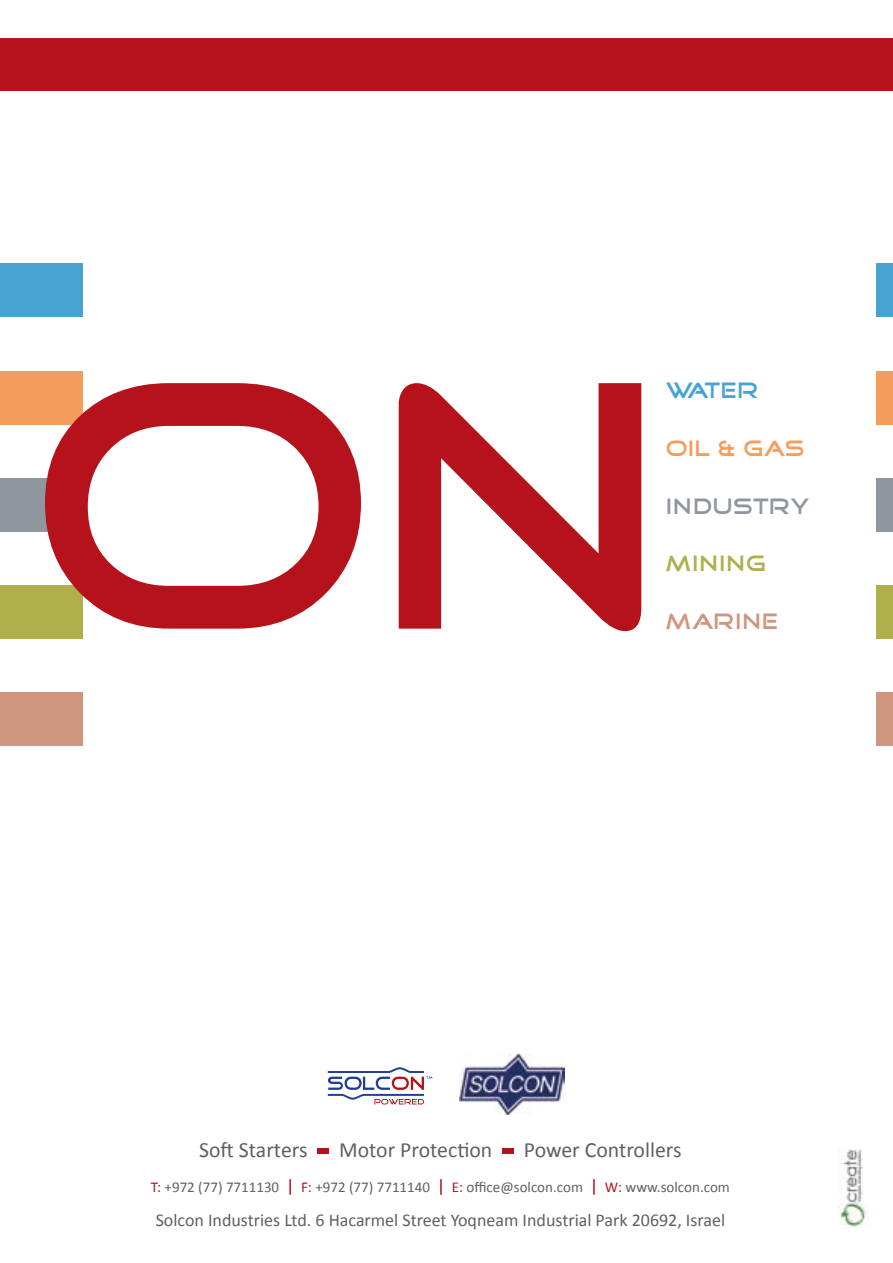
<style>
.page{position:relative;width:893px;height:1263px;background:#fff}
.page>*{position:absolute;margin:0;border:0;box-sizing:border-box;transform-origin:0 0}
.t1{font:22.5px "Good Times";letter-spacing:.03em;color:#8f969e}
.t2{font:22.5px "Good Times";letter-spacing:.03em;color:#f59d5a}
.t3{font:22.5px "Good Times";letter-spacing:.03em;color:#afb04b}
.t4{font:22.5px "Good Times";letter-spacing:.03em;color:#ce967e}
.t5{font:22.5px "Good Times";letter-spacing:-.07em;color:#48a3d3}
.t6{font:21.75px "Calibri";color:#5f6062}
.t7{font:18px "Calibri";color:#5f6062}
.t8{font:15px "Calibri";color:#5f6062}
.s1{color:#b5121b}
</style>
<div class="page">
<div style="left:0;top:38px;width:893px;height:52px;background:#b5121b"></div>
<div style="left:0;top:264px;width:82px;height:53px;background:#48a3d3"></div>
<div style="left:0;top:371px;width:82px;height:53px;background:#f59d5a"></div>
<div style="left:0;top:478px;width:82px;height:54px;background:#8f969e"></div>
<div style="left:0;top:585px;width:82px;height:54px;background:#afb04b"></div>
<div style="left:0;top:692px;width:82px;height:54px;background:#ce967e"></div>
<div style="left:876px;top:264px;width:17px;height:53px;background:#48a3d3"></div>
<div style="left:876px;top:371px;width:17px;height:53px;background:#f59d5a"></div>
<div style="left:876px;top:478px;width:17px;height:54px;background:#8f969e"></div>
<div style="left:876px;top:585px;width:17px;height:54px;background:#afb04b"></div>
<div style="left:876px;top:692px;width:17px;height:54px;background:#ce967e"></div>
<svg style="left:399px;top:383px;width:242px;height:248px"></svg>
<img style="left:838px;top:1149px;width:29px;height:80px">
<div style="left:317px;top:1148px;width:12px;height:6px;background:#b5121b"></div>
<div style="left:502px;top:1148px;width:12px;height:6px;background:#b5121b"></div>
<svg style="left:289px;top:1179px;width:2px;height:16px"></svg>
<svg style="left:440px;top:1179px;width:2px;height:16px"></svg>
<svg style="left:593px;top:1179px;width:1px;height:16px"></svg>
<svg style="left:45px;top:383px;width:316px;height:246px;fill:#b5121b"></svg>
<svg style="left:88px;top:426px;width:230px;height:160px"></svg>
<svg style="left:327px;top:1067px;width:105px;height:37px"></svg>
<img style="left:459px;top:1053px;width:105px;height:61px">
<h1 class="t5" style="left:665px;top:380px;width:94px">WATER</h1>
<h1 class="t2" style="left:665px;top:438px;width:140px">OIL &amp; GAS</h1>
<h1 class="t1" style="left:665px;top:495px;width:145px">INDUSTRY</h1>
<h1 class="t3" style="left:665px;top:553px;width:102px">MINING</h1>
<h1 class="t4" style="left:665px;top:611px;width:114px">MARINE</h1>
<h2 class="t6" style="left:199px;top:1136px;width:110px">Soft Starters</h2>
<h2 class="t6" style="left:339px;top:1136px;width:155px">Motor Protection</h2>
<h2 class="t6" style="left:524px;top:1136px;width:159px">Power Controllers</h2>
<p class="t8" style="left:151px;top:1177px;width:130px"><span class="s1">T:</span> +972 (77) 7711130</p>
<p class="t8" style="left:301px;top:1177px;width:130px"><span class="s1">F:</span> +972 (77) 7711140</p>
<p class="t8" style="left:452px;top:1177px;width:133px"><span class="s1">E:</span> office@solcon.com</p>
<p class="t8" style="left:605px;top:1177px;width:127px"><span class="s1">W:</span> www.solcon.com</p>
<p class="t7" style="left:156px;top:1209px;width:571px">Solcon Industries Ltd. 6 Hacarmel Street Yoqneam Industrial Park 20692, Israel</p>
</div>
